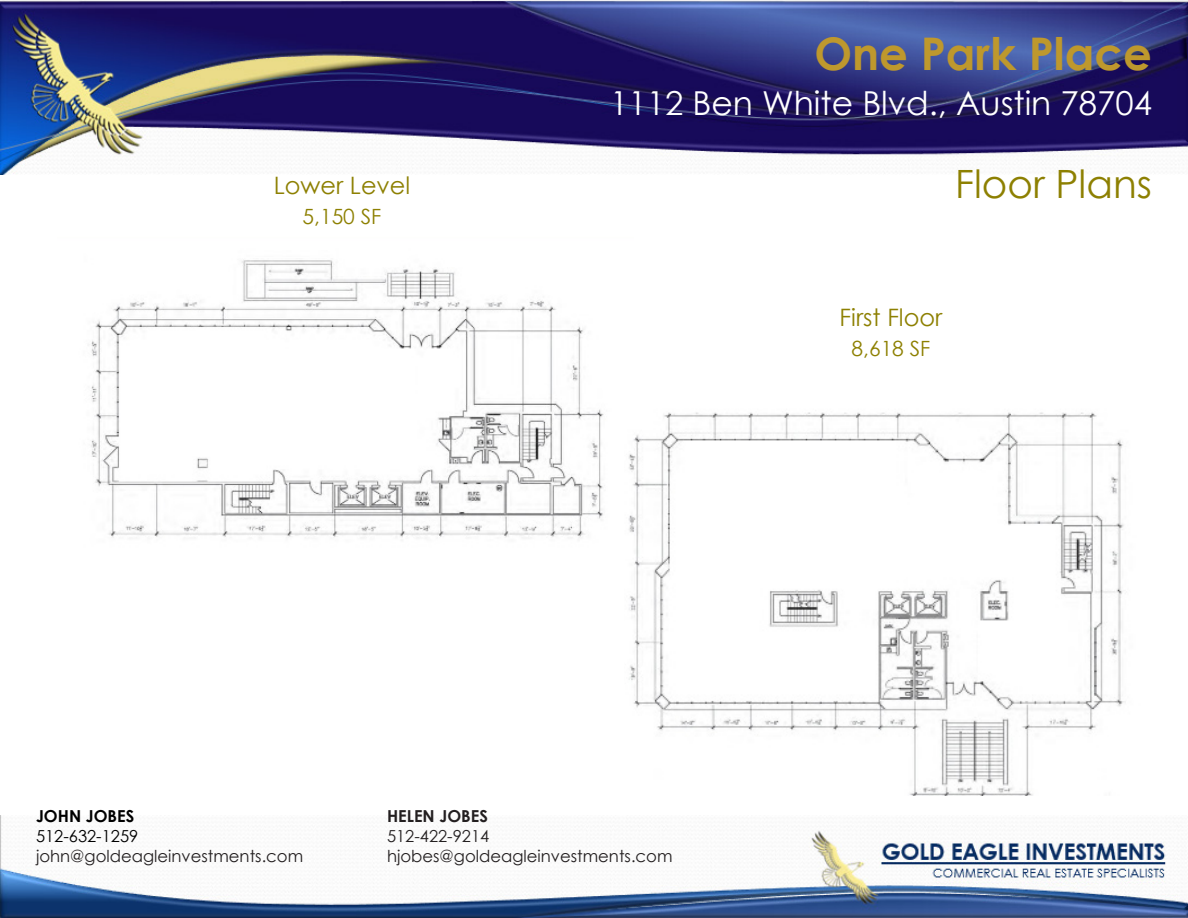
<style>
.page{position:relative;width:1188px;height:918px;background:#fff}
.page>*{position:absolute;margin:0;border:0;box-sizing:border-box;transform-origin:0 0}
.t1{font:700 45px "Century Gothic";color:#be982d}
.t2{font:39px "Century Gothic";color:#8d8002}
.t3{font:33px "Century Gothic";color:#fff}
.t4{font:24px "Century Gothic";color:#8d8002}
.t5{font:21px "Century Gothic";color:#8d8002}
.t6{font:16.5px/19.8px "Century Gothic";color:#231f20}
.t7{font:16.5px "Century Gothic";color:#000}
.t8{font:700 16.5px "Century Gothic";color:#231f20}
.t9{font:700 16.5px "Century Gothic";color:#000}
</style>
<div class="page">
<img style="left:0;top:0;width:1188px;height:174px">
<img style="left:0;top:816px;width:1188px;height:102px">
<img style="left:91px;top:260px;width:513px;height:278px">
<img style="left:628px;top:412px;width:498px;height:384px">
<h1 class="t1" style="left:814px;top:19px;width:339px">One Park Place</h1>
<h3 class="t3" style="left:610px;top:80px;width:543px">1112 Ben White Blvd., Austin 78704</h3>
<p class="t4" style="left:274px;top:169px;width:138px">Lower Level</p>
<p class="t2" style="left:955px;top:157px;width:198px">Floor Plans</p>
<p class="t5" style="left:303px;top:202px;width:80px">5,150 SF</p>
<p class="t4" style="left:840px;top:300px;width:104px">First Floor</p>
<p class="t5" style="left:852px;top:334px;width:80px">8,618 SF</p>
<p class="t9" style="left:36px;top:804px;width:100px">JOHN JOBES</p>
<p class="t7" style="left:36px;top:825px;width:104px">512-632-1259</p>
<p class="t6" style="left:36px;top:846px;width:269px">john@goldeagleinvestments.com</p>
<p class="t8" style="left:387px;top:804px;width:102px">HELEN JOBES</p>
<p class="t6" style="left:387px;top:826px;width:287px">512-422-9214 hjobes@goldeagleinvestments.com</p>
</div>
